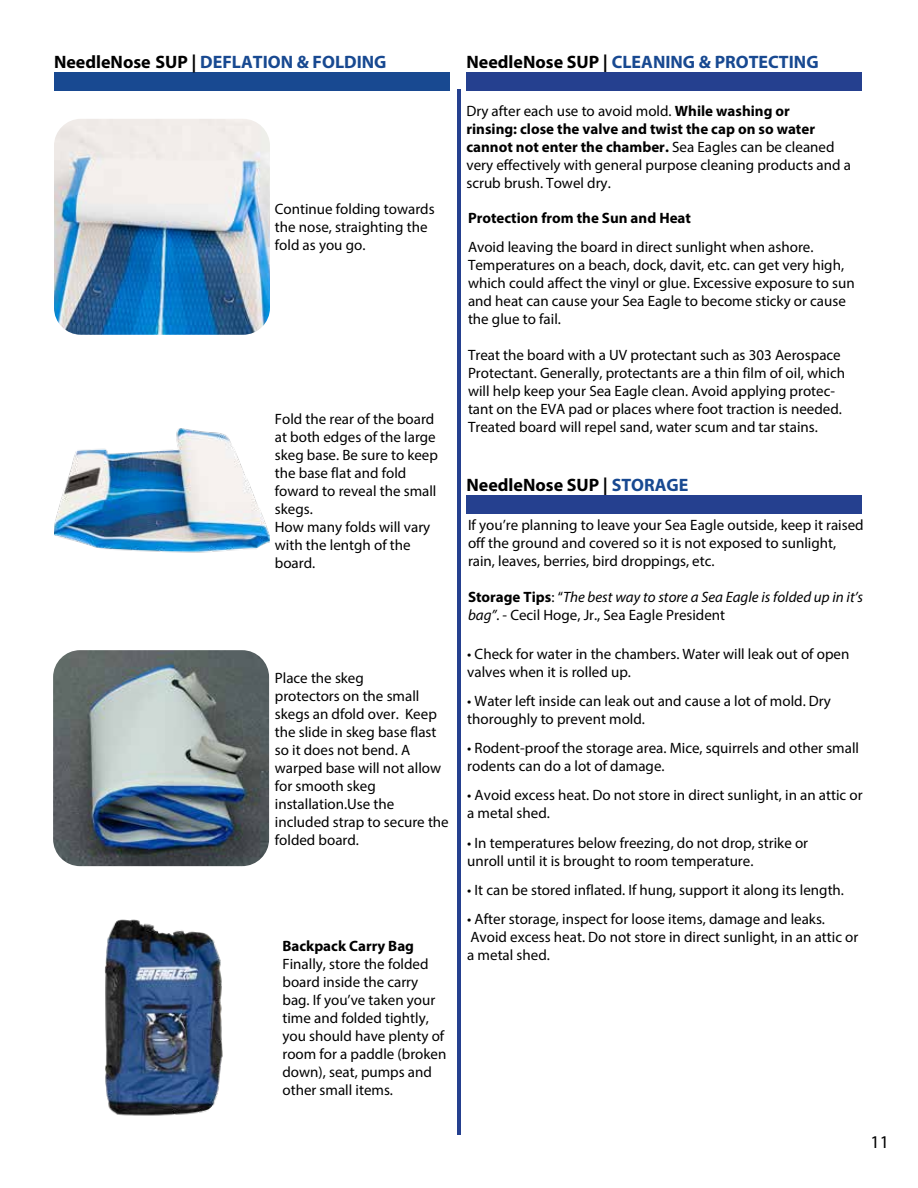
<style>
.page{position:relative;width:918px;height:1188px;background:#fff}
.page>*{position:absolute;margin:0;border:0;box-sizing:border-box;transform-origin:0 0}
.t1{font:700 18px "Myriad Pro";color:#184991}
.t2{font:700 18px "Myriad Pro";color:#000}
.t3{font:18px "Myriad Pro";color:#000}
.t4{font:15px/18px "Myriad Pro";color:#000}
.t5{font:italic 15px/18px "Myriad Pro";color:#000}
.t6{font:700 15px "Myriad Pro";color:#000}
.s1{color:#000}
.s2{font-weight:700}
.s3{color:#184991}
.s4{font-weight:700;font-style:normal}
.s5{font-style:normal}
</style>
<div class="page">
<div style="left:54px;top:72px;width:396px;height:19px;background:#184991"></div>
<img style="left:54px;top:119px;width:216px;height:216px">
<img style="left:54px;top:428px;width:216px;height:125px">
<img style="left:53px;top:650px;width:216px;height:216px">
<img style="left:104px;top:919px;width:119px;height:197px">
<div style="left:466px;top:72px;width:396px;height:18px;background:#25408f"></div>
<div style="left:466px;top:495px;width:396px;height:19px;background:#25408f"></div>
<hr style="left:457px;top:89px;width:4px;height:1046px;background:#25408f">
<p class="t1" style="left:54px;top:50px;width:334px"><span class="s1">NeedleNose SUP |</span> DEFLATION &amp; FOLDING</p>
<p class="t4" style="left:275px;top:200px;width:161px">Continue folding towards the nose, straighting the fold as you go.</p>
<p class="t4" style="left:275px;top:410px;width:165px">Fold the rear of the board at both edges of the large skeg base. Be sure to keep the base flat and fold foward to reveal the small skegs.<br>How many folds will vary with the lentgh of the board.</p>
<p class="t4" style="left:275px;top:669px;width:175px">Place the skeg<br>protectors on the small skegs an dfold over. Keep the slide in skeg base flast so it does not bend. A warped base will not allow for smooth skeg installation.Use the included strap to secure the folded board.</p>
<p class="t6" style="left:282px;top:936px;width:133px">Backpack Carry Bag</p>
<p class="t4" style="left:282px;top:954px;width:165px">Finally, store the folded board inside the carry bag. If you’ve taken your time and folded tightly, you should have plenty of room for a paddle (broken down), seat, pumps and other small items.</p>
<p class="t1" style="left:466px;top:50px;width:354px"><span class="s1">NeedleNose SUP |</span> CLEANING &amp; PROTECTING</p>
<p class="t4" style="left:466px;top:102px;width:386px">Dry after each use to avoid mold. <span class="s2">While washing or<br>rinsing: close the valve and twist the cap on so water cannot not enter the chamber.</span> Sea Eagles can be cleaned very effectively with general purpose cleaning products and a scrub brush. Towel dry.</p>
<p class="t6" style="left:468px;top:209px;width:225px">Protection from the Sun and Heat</p>
<p class="t4" style="left:468px;top:238px;width:388px">Avoid leaving the board in direct sunlight when ashore.<br>Temperatures on a beach, dock, davit, etc. can get very high, which could affect the vinyl or glue. Excessive exposure to sun and heat can cause your Sea Eagle to become sticky or cause the glue to fail.</p>
<p class="t4" style="left:468px;top:346px;width:379px">Treat the board with a UV protectant such as 303 Aerospace Protectant. Generally, protectants are a thin film of oil, which will help keep your Sea Eagle clean. Avoid applying protec&shy;tant on the EVA pad or places where foot traction is needed.<br>Treated board will repel sand, water scum and tar stains.</p>
<p class="t2" style="left:466px;top:473px;width:224px">NeedleNose SUP | <span class="s3">STORAGE</span></p>
<p class="t4" style="left:468px;top:516px;width:397px">If you’re planning to leave your Sea Eagle outside, keep it raised off the ground and covered so it is not exposed to sunlight, rain, leaves, berries, bird droppings, etc.</p>
<p class="t5" style="left:468px;top:588px;width:397px"><span class="s4">Storage Tips</span><span class="s5">: “</span>The best way to store a Sea Eagle is folded up in it’s bag”. <span class="s5">- Cecil Hoge, Jr., Sea Eagle President</span></p>
<p class="t4" style="left:467px;top:645px;width:384px">• Check for water in the chambers. Water will leak out of open valves when it is rolled up.</p>
<p class="t4" style="left:467px;top:692px;width:365px">• Water left inside can leak out and cause a lot of mold. Dry thoroughly to prevent mold.</p>
<p class="t4" style="left:467px;top:739px;width:393px">• Rodent-proof the storage area. Mice, squirrels and other small rodents can do a lot of damage.</p>
<p class="t4" style="left:467px;top:785px;width:397px">• Avoid excess heat. Do not store in direct sunlight, in an attic or a metal shed.</p>
<p class="t4" style="left:467px;top:834px;width:342px">• In temperatures below freezing, do not drop, strike or unroll until it is brought to room temperature.</p>
<p class="t4" style="left:467px;top:881px;width:378px">• It can be stored inflated. If hung, support it along its length.</p>
<p class="t4" style="left:467px;top:909px;width:393px">• After storage, inspect for loose items, damage and leaks.<br>Avoid excess heat. Do not store in direct sunlight, in an attic or a metal shed.</p>
<p class="t3" style="left:870px;top:1130px;width:20px">11</p>
</div>
